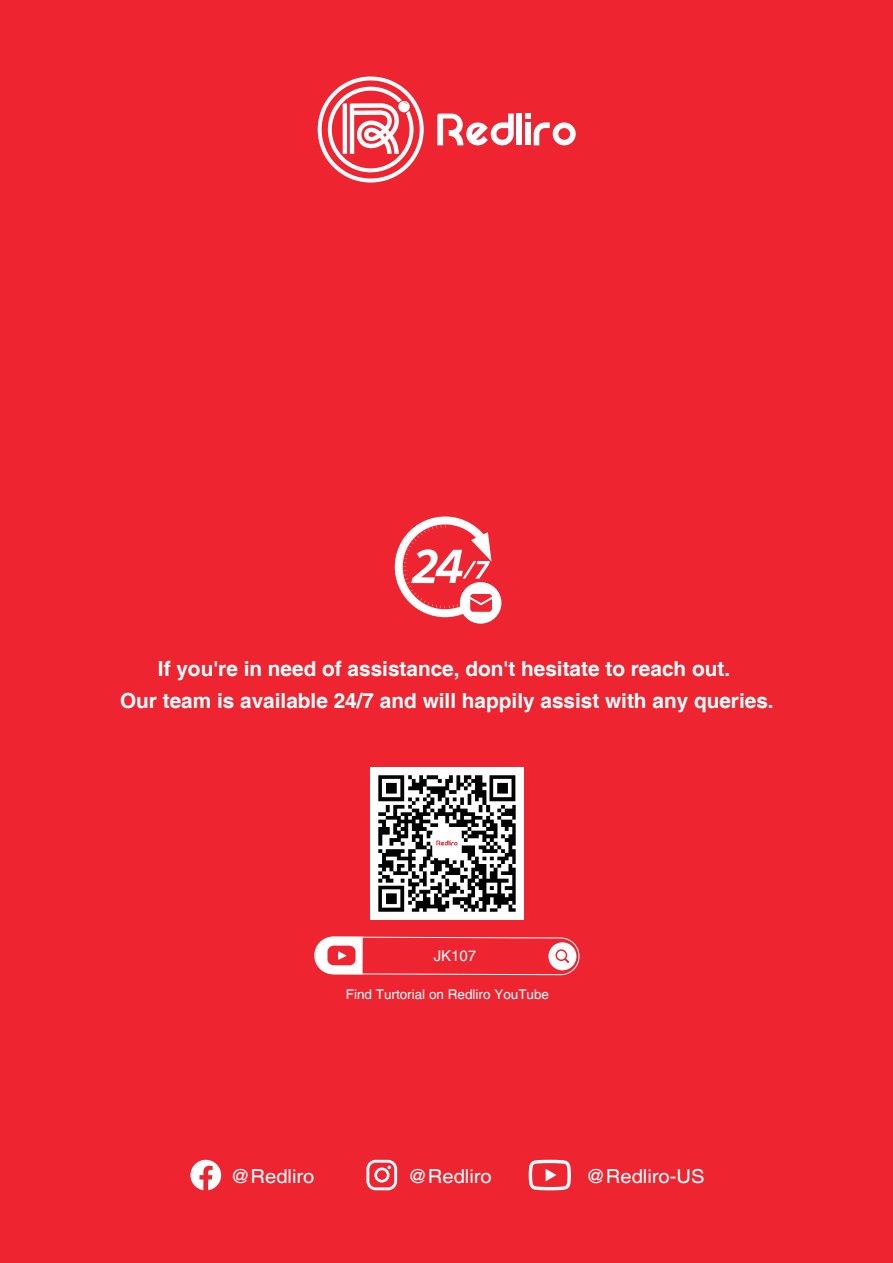
<style>
.page{position:relative;width:893px;height:1263px;background:#fff}
.page>*{position:absolute;margin:0;border:0;box-sizing:border-box;transform-origin:0 0}
.t1{font:700 20.7px/32px "Helvetica";color:#fff;text-align:center}
.t2{font:19.35px "Helvetica";color:#fff;scale:1.05 1}
.t3{font:17.85px "Helvetica";color:#fff}
.t4{font:15px "Helvetica";color:#fff}
.t5{font:13.5px "Helvetica";color:#fff}
</style>
<div class="page">
<div style="left:0;top:1px;width:893px;height:1262px;background:#ee2530"></div>
<img style="left:371px;top:767px;width:152px;height:153px">
<svg style="left:314px;top:936px;width:266px;height:39px"></svg>
<svg style="left:395px;top:516px;width:106px;height:108px"></svg>
<svg style="left:190px;top:1160px;width:31px;height:30px"></svg>
<svg style="left:366px;top:1160px;width:31px;height:30px"></svg>
<svg style="left:529px;top:1160px;width:42px;height:30px"></svg>
<svg style="left:318px;top:76px;width:106px;height:107px"></svg>
<div style="left:517px;top:114px;width:5px;height:31px;background:#fff"></div>
<svg style="left:525px;top:114px;width:51px;height:31px"></svg>
<svg style="left:437px;top:114px;width:77px;height:31px"></svg>
<div style="left:396px;top:940px;width:105px;height:28px;background:#ee2530"></div>
<p class="t1" style="left:120px;top:654px;width:655px">If you're in need of assistance, don't hesitate to reach out.<br>Our team is available 24/7 and will happily assist with any queries.</p>
<p class="t3" style="left:415px;top:945px;width:63px">SL-Q20</p>
<p class="t4" style="left:434px;top:947px;width:44px">JK107</p>
<p class="t5" style="left:346px;top:987px;width:205px">Find Turtorial on Redliro YouTube</p>
<p class="t2" style="left:230px;top:1165px;width:82px">@Redliro</p>
<p class="t2" style="left:407px;top:1165px;width:82px">@Redliro</p>
<p class="t2" style="left:585px;top:1165px;width:115px">@Redliro-US</p>
</div>
